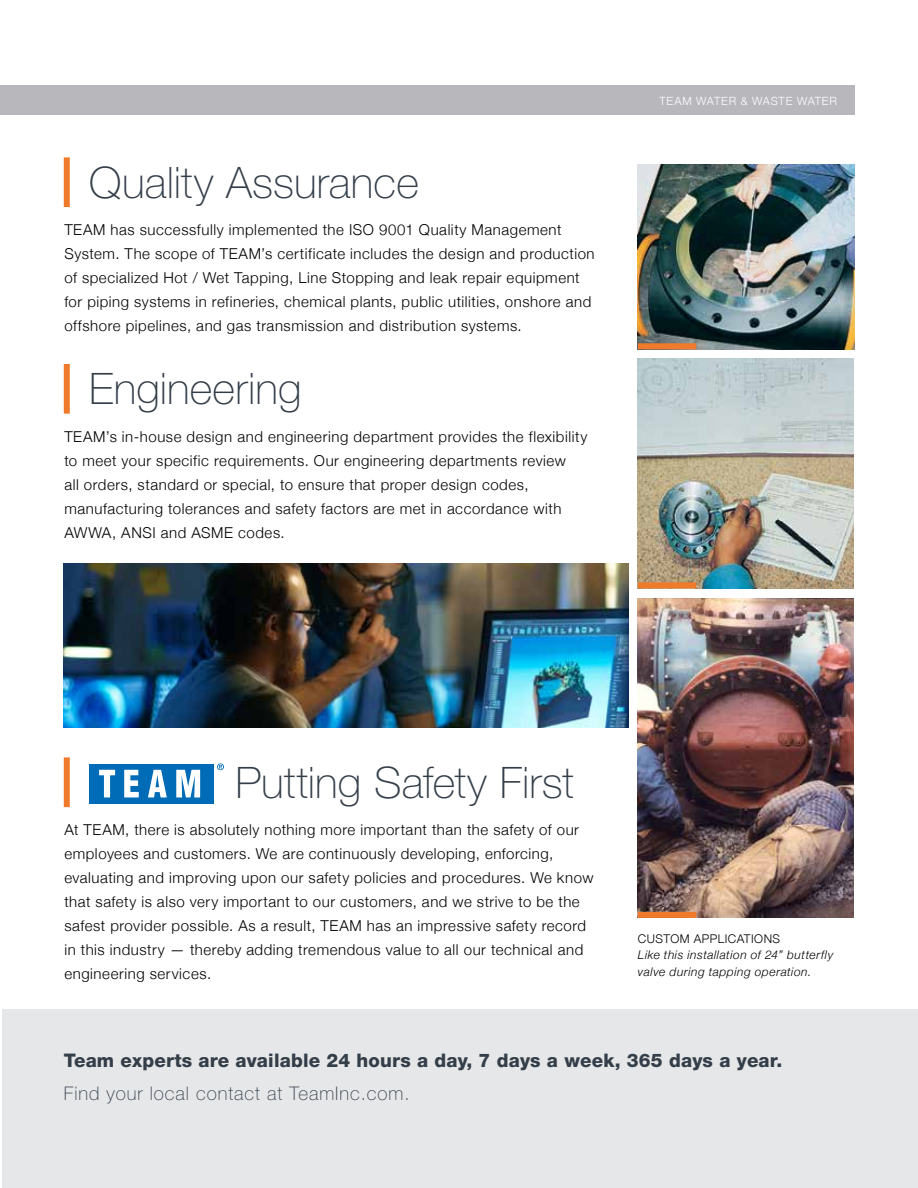
<style>
.page{position:relative;width:918px;height:1188px;background:#fff}
.page>*{position:absolute;margin:0;border:0;box-sizing:border-box;transform-origin:0 0}
.t1{font:100 43.5px "Helvetica Neue";letter-spacing:.005em;color:#343e49}
.t2{font:800 18.75px "Helvetica Neue";letter-spacing:.01em;color:#343e49}
.t3{font:100 18.75px "Helvetica Neue";letter-spacing:.05em;color:#343e49}
.t4{font:300 15px/24px "Helvetica Neue";letter-spacing:.035em;color:#000}
.t5{font:italic 300 12px/16.5px "Helvetica Neue";letter-spacing:.045em;color:#000}
.t6{font:300 12px "Helvetica Neue";letter-spacing:.04em;color:#000}
.t7{font:300 11.4px "Helvetica Neue";letter-spacing:.065em;color:#fff}
</style>
<div class="page">
<div style="left:0;top:85px;width:854px;height:29px;background:#b8b7bc"></div>
<div style="left:64px;top:157px;width:6px;height:50px;background:#f07a2b"></div>
<div style="left:64px;top:364px;width:6px;height:50px;background:#f07a2b"></div>
<div style="left:64px;top:757px;width:6px;height:50px;background:#f07a2b"></div>
<div style="left:2px;top:1009px;width:916px;height:179px;background:#e6e7e8"></div>
<svg style="left:217px;top:763px;width:7px;height:7px"></svg>
<div style="left:89px;top:764px;width:125px;height:39px;background:#006bb6"></div>
<svg style="left:99px;top:770px;width:101px;height:27px"></svg>
<img style="left:638px;top:598px;width:216px;height:320px">
<img style="left:64px;top:564px;width:565px;height:164px">
<img style="left:638px;top:358px;width:216px;height:230px">
<img style="left:638px;top:165px;width:216px;height:184px">
<div style="left:638px;top:912px;width:58px;height:6px;background:#f07a2b"></div>
<div style="left:638px;top:582px;width:58px;height:6px;background:#f07a2b"></div>
<div style="left:638px;top:343px;width:58px;height:6px;background:#f07a2b"></div>
<h1 class="t1" style="left:89px;top:158px;width:331px">Quality Assurance</h1>
<p class="t4" style="left:64px;top:217px;width:532px">TEAM has successfully implemented the ISO 9001 Quality Management System. The scope of TEAM’s certificate includes the design and production of specialized Hot / Wet Tapping, Line Stopping and leak repair equipment for piping systems in refineries, chemical plants, public utilities, onshore and offshore pipelines, and gas transmission and distribution systems.</p>
<h1 class="t1" style="left:89px;top:365px;width:214px">Engineering</h1>
<p class="t4" style="left:64px;top:423px;width:524px">TEAM’s in-house design and engineering department provides the flexibility to meet your specific requirements. Our engineering departments review<br>all orders, standard or special, to ensure that proper design codes, manufacturing tolerances and safety factors are met in accordance with AWWA, ANSI and ASME codes.</p>
<p class="t7" style="left:659px;top:91px;width:179px">TEAM WATER &amp; WASTE WATER</p>
<h1 class="t1" style="left:235px;top:758px;width:340px">Putting Safety First</h1>
<p class="t4" style="left:64px;top:817px;width:531px">At TEAM, there is absolutely nothing more important than the safety of our employees and customers. We are continuously developing, enforcing, evaluating and improving upon our safety policies and procedures. We know that safety is also very important to our customers, and we strive to be the safest provider possible. As a result, TEAM has an impressive safety record in this industry — thereby adding tremendous value to all our technical and engineering services.</p>
<p class="t6" style="left:638px;top:929px;width:144px">CUSTOM APPLICATIONS</p>
<p class="t5" style="left:638px;top:946px;width:197px">Like this installation of 24” butterfly valve during tapping operation.</p>
<p class="t2" style="left:64px;top:1049px;width:720px">Team experts are available 24 hours a day, 7 days a week, 365 days a year.</p>
<p class="t3" style="left:64px;top:1083px;width:347px">Find your local contact at TeamInc.com.</p>
</div>
